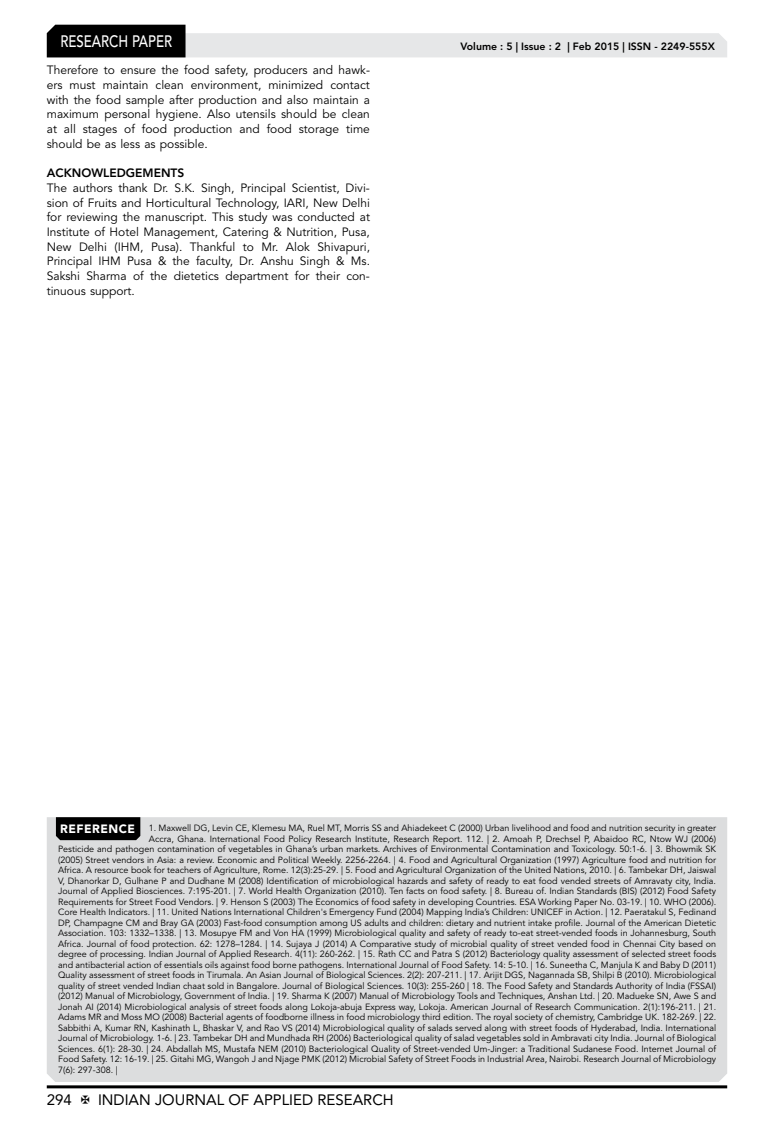
<style>
.page{position:relative;width:774px;height:1136px;background:#fff}
.page>*{position:absolute;margin:0;border:0;box-sizing:border-box;transform-origin:0 0}
.t1{font:500 16.5px "Avenir LT Std";color:#fff;scale:.8 1}
.t2{font:15px "Avenir LT Std";color:#000}
.t3{font:12px/14.7px "Avenir LT Std";color:#000;text-align:justify}
.t4{font:800 12px "Avenir LT Std";color:#000}
.t5{font:800 10.5px "Avenir LT Std";color:#000}
.t6{font:9px "Avenir LT Std";color:#000}
.s1{font-weight:900;font-size:12px;color:#fff}
</style>
<div class="page">
<hr style="left:47px;top:1085px;width:680px;height:3px;background:#000">
<svg style="left:47px;top:25px;width:680px;height:32px"></svg>
<div style="left:47px;top:817px;width:680px;height:264px;background:#dcddde"></div>
<div style="left:56px;top:817px;width:84px;height:23px;background:#000"></div>
<h1 class="t1" style="left:60px;top:32px;width:139px">RESEARCH PAPER</h1>
<p class="t3" style="left:47px;top:63px;width:325px">Therefore to ensure the food safety, producers and hawk&shy;ers must maintain clean environment, minimized contact with the food sample after production and also maintain a maximum personal hygiene. Also utensils should be clean at all stages of food production and food storage time should be as less as possible.</p>
<h3 class="t4" style="left:47px;top:166px;width:139px">ACKNOWLEDGEMENTS</h3>
<p class="t3" style="left:47px;top:181px;width:325px">The authors thank Dr. S.K. Singh, Principal Scientist, Divi&shy;sion of Fruits and Horticultural Technology, IARI, New Delhi for reviewing the manuscript. This study was conducted at Institute of Hotel Management, Catering &amp; Nutrition, Pusa, New Delhi (IHM, Pusa). Thankful to Mr. Alok Shivapuri, Principal IHM Pusa &amp; the faculty, Dr. Anshu Singh &amp; Ms.<br>Sakshi Sharma of the dietetics department for their con&shy;tinuous support.</p>
<p class="t5" style="left:460px;top:41px;width:256px">Volume : 5 | Issue : 2 | Feb 2015 | ISSN - 2249-555X</p>
<p class="t6" style="left:60px;top:822px;width:658px"><span class="s1">REFERENCE</span> 1. Maxwell DG, Levin CE, Klemesu MA, Ruel MT, Morris SS and Ahiadekeet C (2000) Urban livelihood and food and nutrition security in greater</p>
<p class="t6" style="left:149px;top:833px;width:569px">Accra, Ghana. International Food Policy Research Institute, Research Report. 112. | 2. Amoah P, Drechsel P, Abaidoo RC, Ntow WJ (2006)</p>
<p class="t6" style="left:58px;top:843px;width:659px">Pesticide and pathogen contamination of vegetables in Ghana’s urban markets. Archives of Environmental Contamination and Toxicology. 50:1-6. | 3. Bhowmik SK</p>
<p class="t6" style="left:58px;top:854px;width:660px">(2005) Street vendors in Asia: a review. Economic and Political Weekly. 2256-2264. | 4. Food and Agricultural Organization (1997) Agriculture food and nutrition for</p>
<p class="t6" style="left:58px;top:864px;width:660px">Africa. A resource book for teachers of Agriculture, Rome. 12(3):25-29. | 5. Food and Agricultural Organization of the United Nations, 2010. | 6. Tambekar DH, Jaiswal</p>
<p class="t6" style="left:58px;top:875px;width:659px">V, Dhanorkar D, Gulhane P and Dudhane M (2008) Identification of microbiological hazards and safety of ready to eat food vended streets of Amravaty city, India.</p>
<p class="t6" style="left:58px;top:885px;width:659px">Journal of Applied Biosciences. 7:195-201. | 7. World Health Organization (2010). Ten facts on food safety. | 8. Bureau of. Indian Standards (BIS) (2012) Food Safety</p>
<p class="t6" style="left:58px;top:896px;width:659px">Requirements for Street Food Vendors. | 9. Henson S (2003) The Economics of food safety in developing Countries. ESA Working Paper No. 03-19. | 10. WHO (2006).</p>
<p class="t6" style="left:58px;top:906px;width:659px">Core Health Indicators. | 11. United Nations International Children's Emergency Fund (2004) Mapping India’s Children: UNICEF in Action. | 12. Paeratakul S, Fedinand</p>
<p class="t6" style="left:58px;top:917px;width:659px">DP, Champagne CM and Bray GA (2003) Fast-food consumption among US adults and children: dietary and nutrient intake profile. Journal of the American Dietetic</p>
<p class="t6" style="left:58px;top:927px;width:659px">Association. 103: 1332–1338. | 13. Mosupye FM and Von HA (1999) Microbiological quality and safety of ready to-eat street-vended foods in Johannesburg, South</p>
<p class="t6" style="left:58px;top:938px;width:660px">Africa. Journal of food protection. 62: 1278–1284. | 14. Sujaya J (2014) A Comparative study of microbial quality of street vended food in Chennai City based on</p>
<p class="t6" style="left:58px;top:948px;width:660px">degree of processing. Indian Journal of Applied Research. 4(11): 260-262. | 15. Rath CC and Patra S (2012) Bacteriology quality assessment of selected street foods</p>
<p class="t6" style="left:58px;top:959px;width:660px">and antibacterial action of essentials oils against food borne pathogens. International Journal of Food Safety. 14: 5-10. | 16. Suneetha C, Manjula K and Baby D (2011)</p>
<p class="t6" style="left:58px;top:969px;width:660px">Quality assessment of street foods in Tirumala. An Asian Journal of Biological Sciences. 2(2): 207-211. | 17. Arijit DGS, Nagannada SB, Shilpi B (2010). Microbiological</p>
<p class="t6" style="left:58px;top:980px;width:659px">quality of street vended Indian chaat sold in Bangalore. Journal of Biological Sciences. 10(3): 255-260 | 18. The Food Safety and Standards Authority of India (FSSAI)</p>
<p class="t6" style="left:58px;top:990px;width:660px">(2012) Manual of Microbiology, Government of India. | 19. Sharma K (2007) Manual of Microbiology Tools and Techniques, Anshan Ltd. | 20. Madueke SN, Awe S and</p>
<p class="t6" style="left:58px;top:1001px;width:660px">Jonah AI (2014) Microbiological analysis of street foods along Lokoja-abuja Express way, Lokoja. American Journal of Research Communication. 2(1):196-211. | 21.</p>
<p class="t6" style="left:58px;top:1011px;width:660px">Adams MR and Moss MO (2008) Bacterial agents of foodborne illness in food microbiology third edition. The royal society of chemistry, Cambridge UK. 182-269. | 22.</p>
<p class="t6" style="left:58px;top:1022px;width:659px">Sabbithi A, Kumar RN, Kashinath L, Bhaskar V, and Rao VS (2014) Microbiological quality of salads served along with street foods of Hyderabad, India. International</p>
<p class="t6" style="left:58px;top:1032px;width:660px">Journal of Microbiology. 1-6. | 23. Tambekar DH and Mundhada RH (2006) Bacteriological quality of salad vegetables sold in Ambravati city India. Journal of Biological</p>
<p class="t6" style="left:58px;top:1043px;width:659px">Sciences. 6(1): 28-30. | 24. Abdallah MS, Mustafa NEM (2010) Bacteriological Quality of Street-vended Um-Jinger: a Traditional Sudanese Food. Internet Journal of</p>
<p class="t6" style="left:58px;top:1053px;width:660px">Food Safety. 12: 16-19. | 25. Gitahi MG, Wangoh J and Njage PMK (2012) Microbial Safety of Street Foods in Industrial Area, Nairobi. Research Journal of Microbiology</p>
<p class="t6" style="left:58px;top:1064px;width:61px">7(6): 297-308. |</p>
<h2 class="t2" style="left:47px;top:1090px;width:27px">294</h2>
<h2 class="t2" style="left:98px;top:1090px;width:297px">INDIAN JOURNAL OF APPLIED RESEARCH</h2>
</div>
